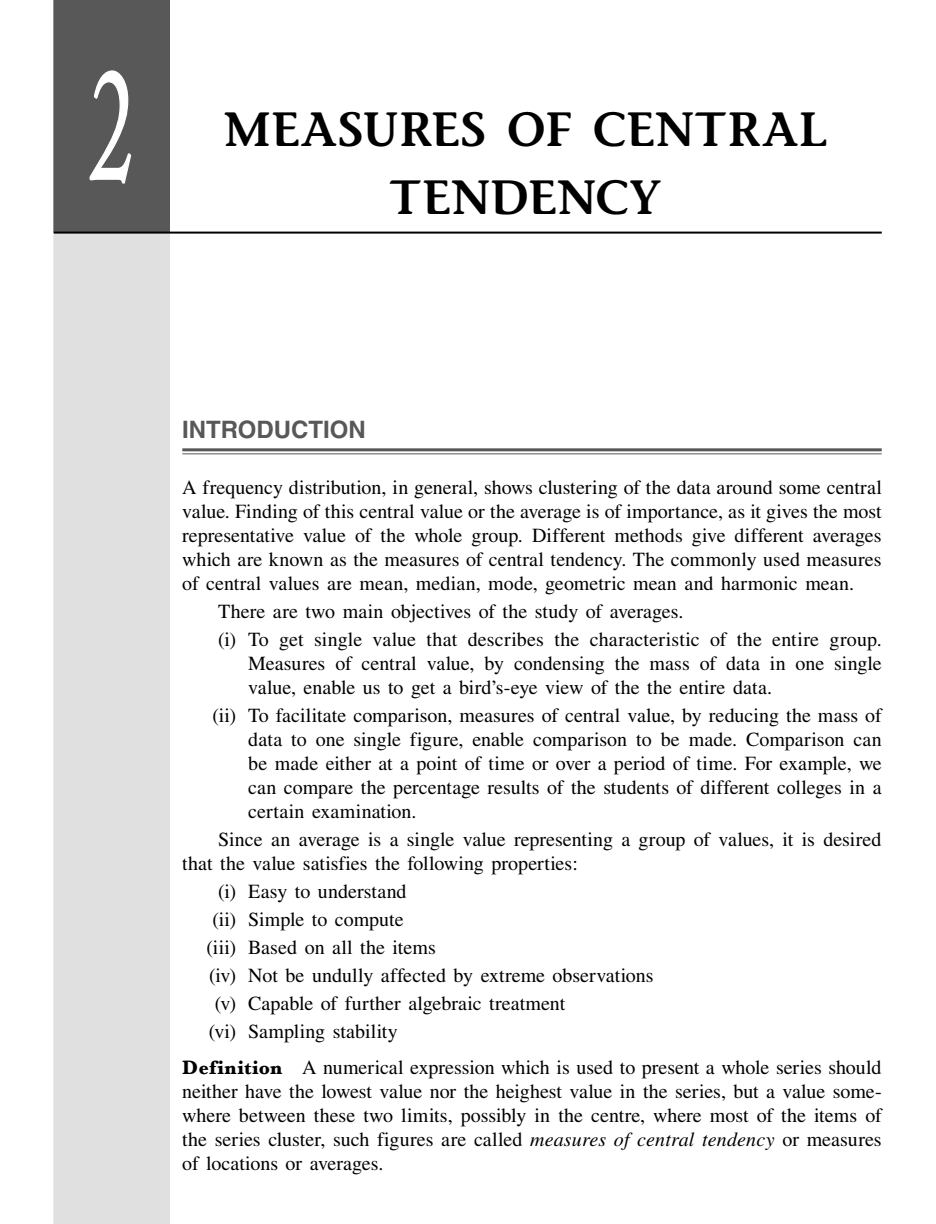
<style>
.page{position:relative;width:936px;height:1224px;background:#fff}
.page>*{position:absolute;margin:0;border:0;box-sizing:border-box;transform-origin:0 0}
.t1{font:158.4px "Adobe Caslon";color:#fff;scale:.56 1}
.t2{font:600 48px/68px "Stone Informal";color:#000;text-align:center}
.t3{font:700 24px "Helvetica";color:#585858}
.t4{font:20px/24px "Times";color:#000;text-align:justify}
.s1{font-family:"M Baskerville";font-weight:700}
.s2{font-style:italic}
</style>
<div class="page">
<div style="left:54px;top:234px;width:115px;height:990px;background:#e0e0e0"></div>
<div style="left:54px;top:0;width:115px;height:232px;background:#585858"></div>
<hr style="left:54px;top:232px;width:828px;height:2px;background:#000">
<hr style="left:182px;top:448px;width:700px;height:3px;background:#585858">
<hr style="left:182px;top:453px;width:700px;height:1px;background:#585858">
<h1 class="t1" style="left:90px;top:33px;width:80px">2</h1>
<h2 class="t2" style="left:224px;top:96px;width:605px">MEASURES OF CENTRAL<br>TENDENCY</h2>
<p class="t3" style="left:182px;top:415px;width:185px">INTRODUCTION</p>
<p class="t4" style="left:182px;top:476px;width:701px">A frequency distribution, in general, shows clustering of the data around some central value. Finding of this central value or the average is of importance, as it gives the most representative value of the whole group. Different methods give different averages which are known as the measures of central tendency. The commonly used measures of central values are mean, median, mode, geometric mean and harmonic mean.</p>
<p class="t4" style="left:218px;top:598px;width:665px;line-height:28px">There are two main objectives of the study of averages.<br>(i) To get single value that describes the characteristic of the entire group.</p>
<p class="t4" style="left:248px;top:652px;width:635px">Measures of central value, by condensing the mass of data in one single value, enable us to get a bird’s-eye view of the the entire data.</p>
<p class="t4" style="left:248px;top:704px;width:635px;text-indent:-36px">(ii) To facilitate comparison, measures of central value, by reducing the mass of data to one single figure, enable comparison to be made. Comparison can be made either at a point of time or over a period of time. For example, we can compare the percentage results of the students of different colleges in a certain examination.</p>
<p class="t4" style="left:182px;top:828px;width:701px;text-indent:36px">Since an average is a single value representing a group of values, it is desired that the value satisfies the following properties:</p>
<p class="t4" style="left:218px;top:880px;width:190px">(i) Easy to understand</p>
<p class="t4" style="left:212px;top:908px;width:193px">(ii) Simple to compute</p>
<p class="t4" style="left:206px;top:936px;width:231px">(iii) Based on all the items</p>
<p class="t4" style="left:209px;top:964px;width:446px">(iv) Not be undully affected by extreme observations</p>
<p class="t4" style="left:215px;top:992px;width:352px">(v) Capable of further algebraic treatment</p>
<p class="t4" style="left:209px;top:1020px;width:191px">(vi) Sampling stability</p>
<p class="t4" style="left:182px;top:1056px;width:701px"><span class="s1">Definition</span> A numerical expression which is used to present a whole series should neither have the lowest value nor the heighest value in the series, but a value some&shy;where between these two limits, possibly in the centre, where most of the items of the series cluster, such figures are called <span class="s2">measures of central tendency</span> or measures of locations or averages.</p>
</div>
